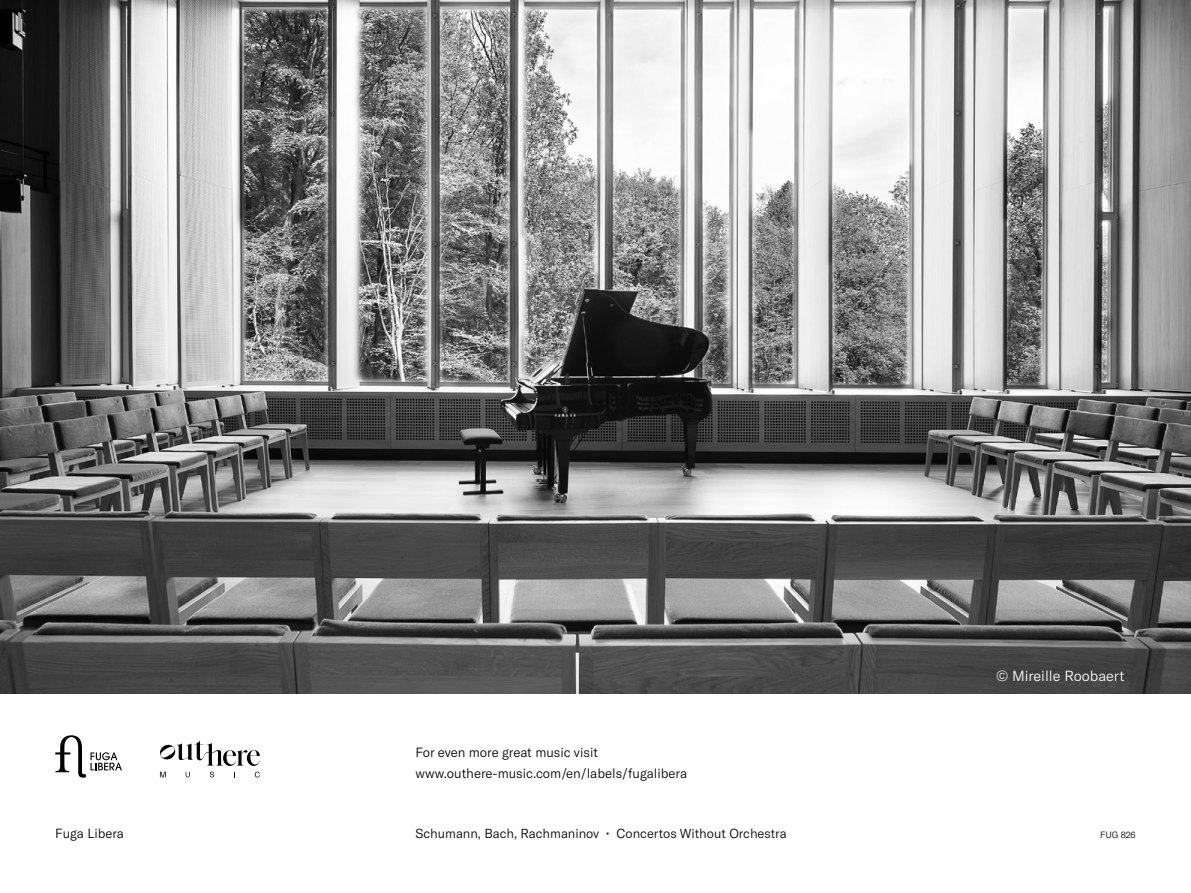
<style>
.page{position:relative;width:1191px;height:893px;background:#fff}
.page>*{position:absolute;margin:0;border:0;box-sizing:border-box;transform-origin:0 0}
.t1{font:300 14.55px "GT America";color:#fff}
.t2{font:300 13.2px/21.1px "GT America";color:#000}
.t3{font:300 13.05px "GT America";color:#000}
.t4{font:300 12.9px "GT America";color:#000}
.t5{font:300 9px "GT America";letter-spacing:-.005em;color:#000}
</style>
<div class="page">
<svg style="left:55px;top:735px;width:67px;height:43px"></svg>
<svg style="left:160px;top:740px;width:100px;height:26px"></svg>
<svg style="left:160px;top:772px;width:6px;height:5px"></svg>
<svg style="left:186px;top:772px;width:4px;height:5px"></svg>
<svg style="left:210px;top:772px;width:4px;height:5px"></svg>
<svg style="left:255px;top:772px;width:5px;height:5px"></svg>
<img style="left:0;top:0;width:1191px;height:693px">
<p class="t2" style="left:415px;top:741px;width:273px">For even more great music visit www.outhere-music.com/en/labels/fugalibera</p>
<p class="t1" style="left:996px;top:667px;width:130px">© Mireille Roobaert</p>
<p class="t4" style="left:415px;top:825px;width:373px">Schumann, Bach, Rachmaninov • Concertos Without Orchestra</p>
<p class="t3" style="left:55px;top:825px;width:70px">Fuga Libera</p>
<p class="t5" style="left:1100px;top:829px;width:37px">FUG 826</p>
</div>
